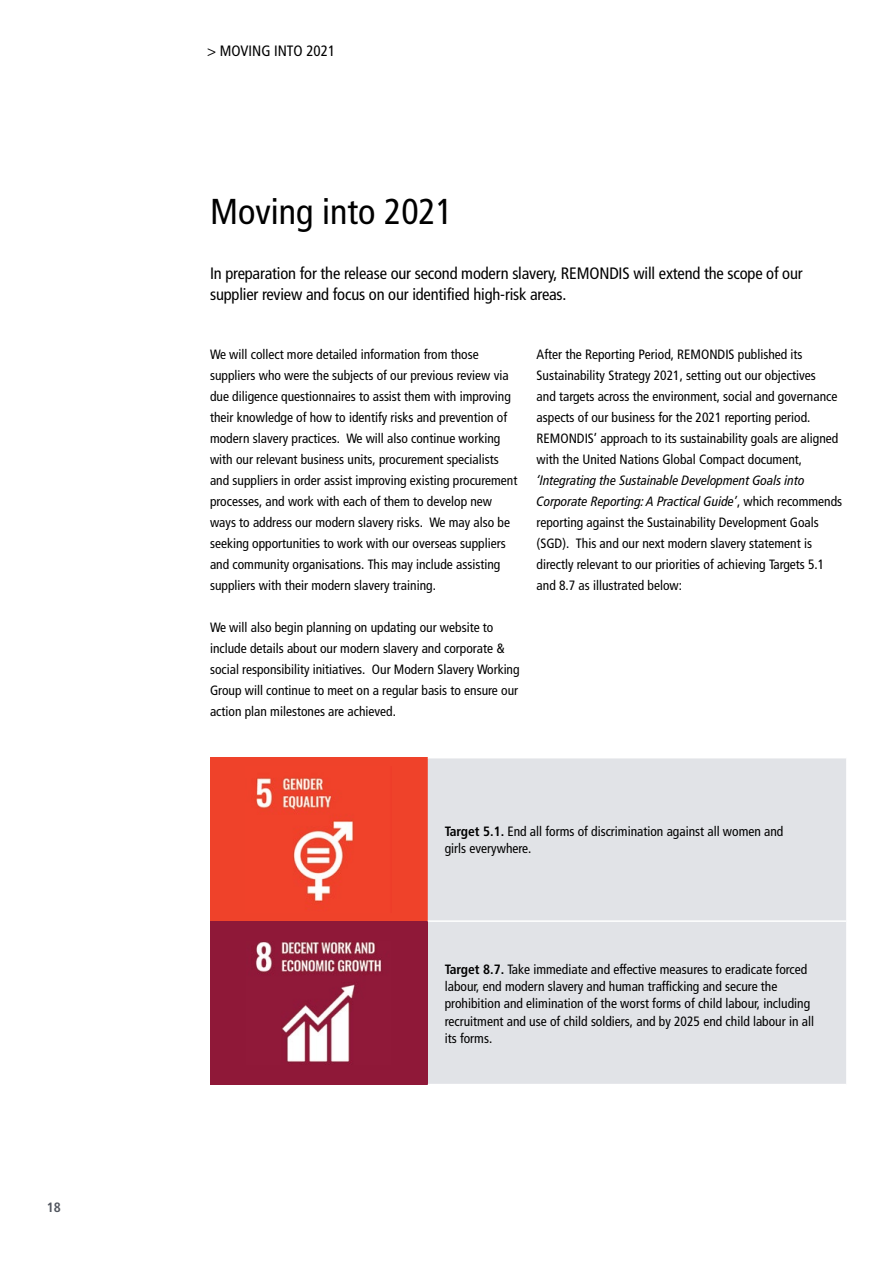
<style>
.page{position:relative;width:893px;height:1263px;background:#fff}
.page>*{position:absolute;margin:0;border:0;box-sizing:border-box;transform-origin:0 0}
.t1{font:36px "Frutiger LT 57 Cn";color:#000}
.t2{font:16.5px/21px "Frutiger LT 57 Cn";letter-spacing:-.01em;color:#000}
.t3{font:15px "Frutiger LT 57 Cn";color:#000}
.t4{font:13.5px/21px "Frutiger LT 57 Cn";color:#000}
.t5{font:italic condensed 13.5px/21px "Frutiger LT Pro";color:#000}
.t6{font:13.5px "Frutiger LT 67 Bd Cn";color:#51555e}
.s1{font-family:"Frutiger LT 57 Cn";font-style:normal;font-stretch:normal}
.s2{font-family:"Frutiger LT 67 Bd Cn"}
</style>
<div class="page">
<div style="left:210px;top:758px;width:218px;height:163px;background:#ef422a"></div>
<div style="left:428px;top:758px;width:418px;height:326px;background:#e1e3e7"></div>
<div style="left:210px;top:921px;width:218px;height:163px;background:#8f1838"></div>
<hr style="left:428px;top:920px;width:418px;height:2px;background:#fff">
<img style="left:255px;top:777px;width:99px;height:125px">
<img style="left:255px;top:941px;width:127px;height:122px">
<p class="t6" style="left:47px;top:1199px;width:16px">18</p>
<p class="t3" style="left:207px;top:42px;width:130px">&gt; MOVING INTO 2021</p>
<h1 class="t1" style="left:210px;top:191px;width:245px">Moving into 2021</h1>
<p class="t2" style="left:210px;top:263px;width:594px">In preparation for the release our second modern slavery, REMONDIS will extend the scope of our supplier review and focus on our identified high-risk areas.</p>
<p class="t4" style="left:210px;top:344px;width:309px">We will collect more detailed information from those suppliers who were the subjects of our previous review via due diligence questionnaires to assist them with improving their knowledge of how to identify risks and prevention of modern slavery practices. We will also continue working with our relevant business units, procurement specialists and suppliers in order assist improving existing procurement processes, and work with each of them to develop new ways to address our modern slavery risks. We may also be seeking opportunities to work with our overseas suppliers and community organisations. This may include assisting suppliers with their modern slavery training.</p>
<p class="t4" style="left:210px;top:617px;width:311px">We will also begin planning on updating our website to include details about our modern slavery and corporate &amp; social responsibility initiatives. Our Modern Slavery Working Group will continue to meet on a regular basis to ensure our action plan milestones are achieved.</p>
<p class="t4" style="left:537px;top:344px;width:303px">After the Reporting Period, REMONDIS published its Sustainability Strategy 2021, setting out our objectives and targets across the environment, social and governance aspects of our business for the 2021 reporting period.<br>REMONDIS’ approach to its sustainability goals are aligned with the United Nations Global Compact document,</p>
<p class="t5" style="left:537px;top:470px;width:307px">‘Integrating the Sustainable Development Goals into<br>Corporate Reporting: A Practical Guide’<span class="s1">, which recommends</span></p>
<p class="t4" style="left:537px;top:512px;width:289px">reporting against the Sustainability Development Goals (SGD). This and our next modern slavery statement is directly relevant to our priorities of achieving Targets 5.1 and 8.7 as illustrated below:</p>
<p class="t4" style="left:445px;top:823px;width:340px;line-height:17.2px"><span class="s2">Target 5.1.</span> End all forms of discrimination against all women and girls everywhere.</p>
<p class="t4" style="left:445px;top:960px;width:371px;line-height:17.2px"><span class="s2">Target 8.7.</span> Take immediate and effective measures to eradicate forced labour, end modern slavery and human trafficking and secure the prohibition and elimination of the worst forms of child labour, including recruitment and use of child soldiers, and by 2025 end child labour in all its forms.</p>
</div>
